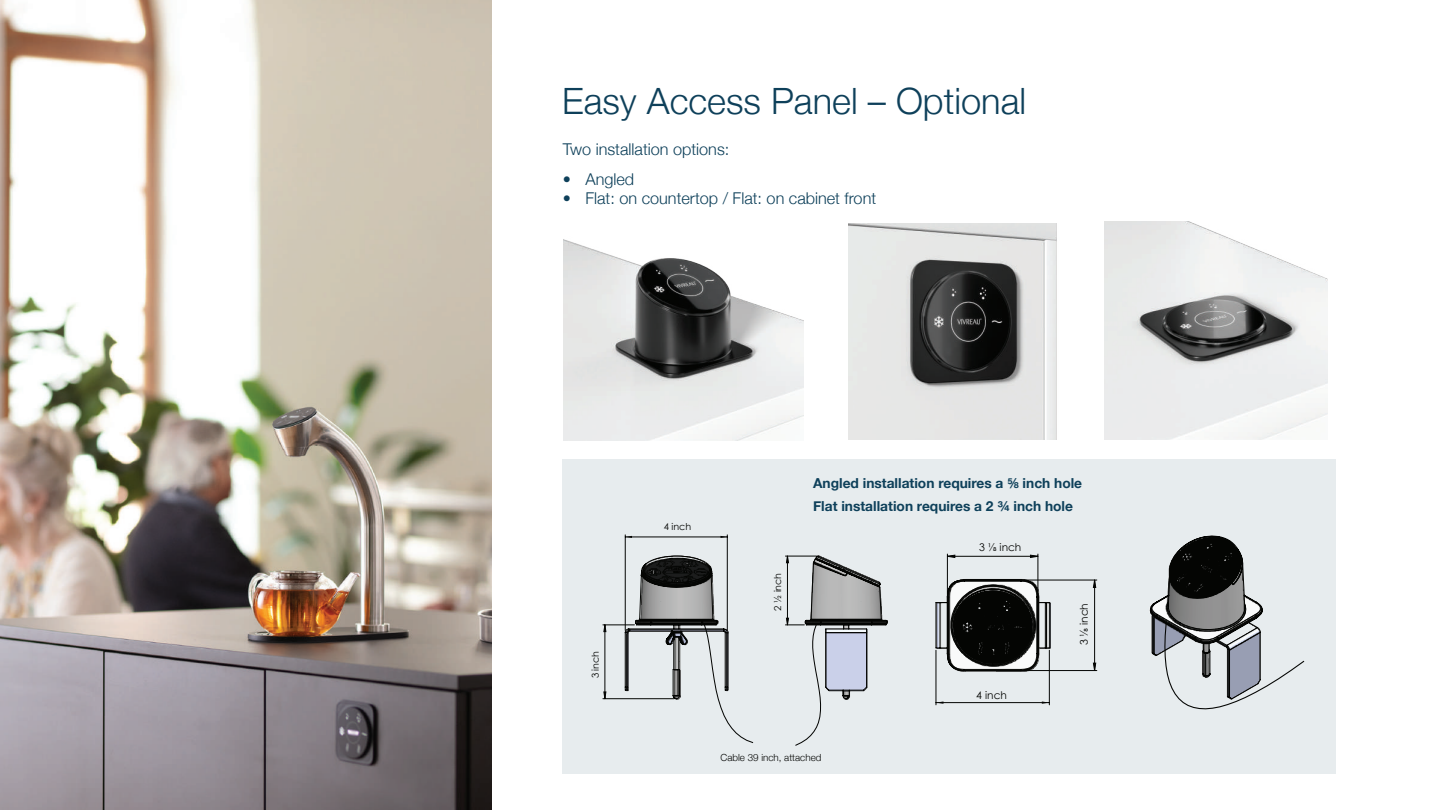
<style>
.page{position:relative;width:1440px;height:810px;background:#fff}
.page>*{position:absolute;margin:0;border:0;box-sizing:border-box;transform-origin:0 0}
.t1{font:300 36.25px "Helvetica Neue";color:#0e405a}
.t2{font:300 16.25px "Helvetica Neue";color:#0e405a}
.t3{font:700 13.75px/23.8px "Helvetica Neue";color:#0e405a}
.t4{font:10.62px "Century Gothic";color:#040503}
.t5{font:10.12px "Century Gothic";color:#040503}
.t6{font:300 9.75px "Helvetica Neue";color:#040503}
.t7{font:9.5px "Century Gothic";color:#040503}
</style>
<div class="page">
<img style="left:564px;top:239px;width:239px;height:201px">
<img style="left:849px;top:224px;width:208px;height:216px">
<img style="left:1105px;top:222px;width:223px;height:218px">
<div style="left:562px;top:460px;width:773px;height:314px;background:#e7ecee"></div>
<img style="left:613px;top:534px;width:115px;height:165px">
<hr style="left:551px;top:514px;width:1px;height:274px;background:#c0bfbf">
<hr style="left:551px;top:809px;width:434px;height:1px;background:#c0bfbf">
<hr style="left:551px;top:514px;width:434px;height:1px;background:#c0bfbf">
<hr style="left:1328px;top:514px;width:1px;height:274px;background:#c0bfbf">
<hr style="left:727px;top:535px;width:1px;height:95px;background:#040503">
<hr style="left:625px;top:535px;width:1px;height:95px;background:#040503">
<hr style="left:603px;top:625px;width:31px;height:1px;background:#040503">
<hr style="left:603px;top:699px;width:71px;height:1px;background:#040503">
<svg style="left:626px;top:536px;width:101px;height:2px"></svg>
<svg style="left:603px;top:624px;width:3px;height:75px"></svg>
<img style="left:1050px;top:579px;width:14px;height:93px">
<hr style="left:911px;top:489px;width:1px;height:226px;background:#c0bfbf">
<hr style="left:911px;top:799px;width:286px;height:1px;background:#c0bfbf">
<hr style="left:911px;top:489px;width:286px;height:1px;background:#c0bfbf">
<hr style="left:1439px;top:489px;width:1px;height:226px;background:#c0bfbf">
<hr style="left:947px;top:554px;width:1px;height:41px;background:#040503">
<hr style="left:1038px;top:554px;width:1px;height:41px;background:#040503">
<hr style="left:1023px;top:580px;width:74px;height:1px;background:#040503">
<hr style="left:1023px;top:670px;width:74px;height:1px;background:#040503">
<svg style="left:1093px;top:580px;width:3px;height:91px"></svg>
<svg style="left:625px;top:555px;width:425px;height:191px"></svg>
<hr style="left:1138px;top:809px;width:188px;height:1px;background:#c0bfbf">
<hr style="left:1370px;top:516px;width:1px;height:220px;background:#c0bfbf">
<svg style="left:1149px;top:535px;width:156px;height:175px"></svg>
<img style="left:0;top:0;width:491px;height:810px">
<h1 class="t1" style="left:562px;top:72px;width:466px">Easy Access Panel – Optional</h1>
<p class="t2" style="left:563px;top:136px;width:168px">Two installation options:</p>
<p class="t2" style="left:563px;top:166px;width:73px">• Angled</p>
<p class="t2" style="left:563px;top:185px;width:315px">• Flat: on countertop / Flat: on cabinet front</p>
<p class="t7" style="left:589px;top:678px;width:29px;rotate:-90deg">3 inch</p>
<p class="t5" style="left:587px;top:685px;width:13px;rotate:-90deg">72</p>
<p class="t7" style="left:664px;top:520px;width:29px">4 inch</p>
<p class="t3" style="left:813px;top:471px;width:271px">Angled installation requires a ⅝ inch hole<br>Flat installation requires a 2 ¾ inch hole</p>
<p class="t7" style="left:771px;top:611px;width:40px;rotate:-90deg">2 ½ inch</p>
<p class="t6" style="left:721px;top:750px;width:102px">Cable 39 inch, attached</p>
<p class="t4" style="left:979px;top:539px;width:44px">3 ⅛ inch</p>
<p class="t4" style="left:976px;top:688px;width:32px">4 inch</p>
<p class="t4" style="left:1077px;top:645px;width:44px;rotate:-90deg">3 ⅛ inch</p>
</div>
